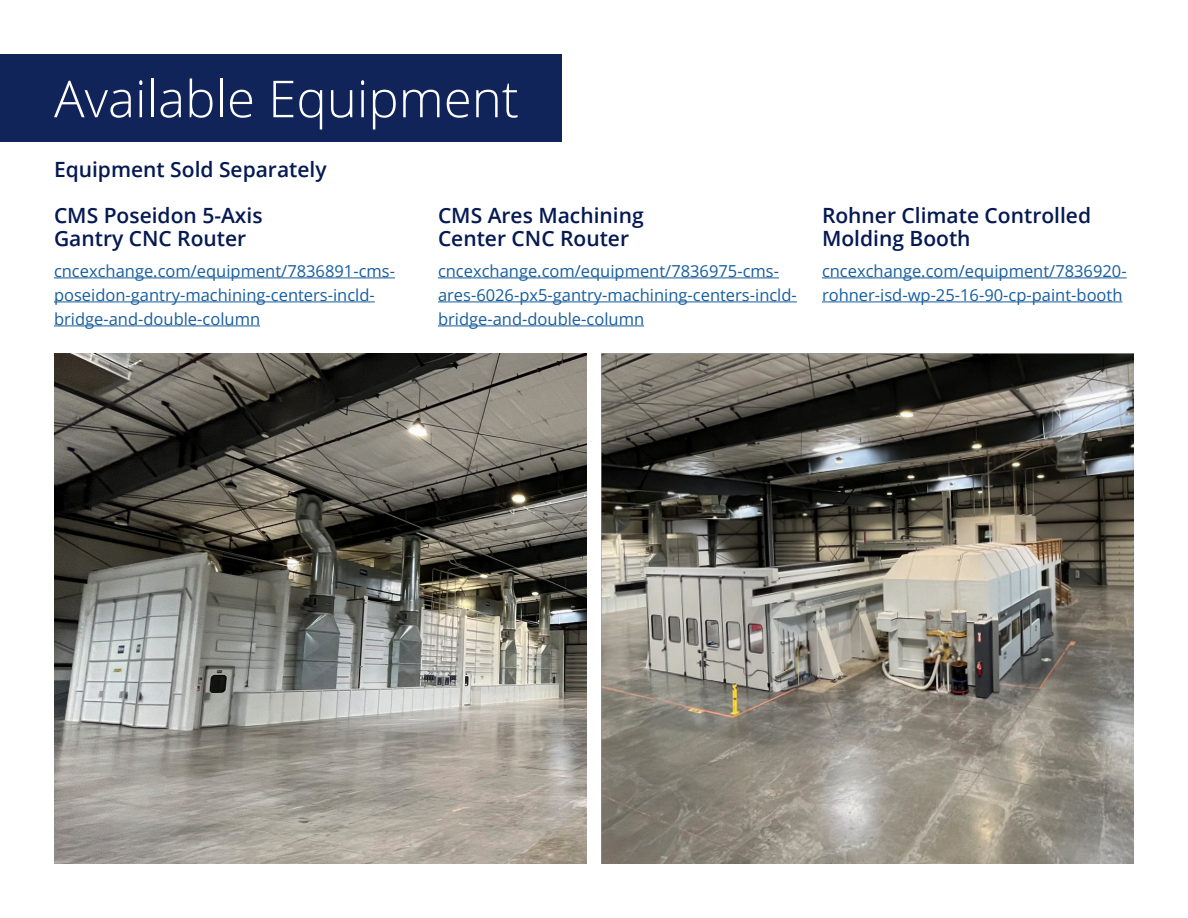
<style>
.page{position:relative;width:1188px;height:918px;background:#fff}
.page>*{position:absolute;margin:0;border:0;box-sizing:border-box;transform-origin:0 0}
.t1{font:300 51px "Open Sans";color:#fff}
.Body_Subheading_-_Dark_Blue_CMYK{font:600 21px/22.5px "Open Sans";color:#051952}
.t2{font:16.5px/24px "Open Sans";color:#175d9e}
</style>
<div class="page">
<div style="left:0;top:54px;width:562px;height:87px;background:#11245a"></div>
<hr style="left:54px;top:278px;width:341px;height:1px;background:#175d9e">
<hr style="left:54px;top:302px;width:321px;height:1px;background:#175d9e">
<hr style="left:54px;top:326px;width:206px;height:1px;background:#175d9e">
<hr style="left:438px;top:278px;width:341px;height:1px;background:#175d9e">
<hr style="left:438px;top:302px;width:359px;height:1px;background:#175d9e">
<hr style="left:438px;top:326px;width:206px;height:1px;background:#175d9e">
<hr style="left:822px;top:278px;width:305px;height:1px;background:#175d9e">
<hr style="left:822px;top:302px;width:301px;height:1px;background:#175d9e">
<img style="left:54px;top:354px;width:532px;height:510px">
<img style="left:602px;top:354px;width:532px;height:510px">
<p class="t1" style="left:54px;top:64px;width:466px">Available Equipment</p>
<p class="Body_Subheading_-_Dark_Blue_CMYK" style="left:54px;top:158px;width:274px">Equipment Sold Separately</p>
<p class="Body_Subheading_-_Dark_Blue_CMYK" style="left:54px;top:204px;width:210px">CMS Poseidon 5-Axis<br>Gantry CNC Router</p>
<p class="t2" style="left:54px;top:258px;width:343px">cncexchange.com/equipment/7836891-cms&shy;poseidon-gantry-machining-centers-incld&shy;bridge-and-double-column</p>
<p class="Body_Subheading_-_Dark_Blue_CMYK" style="left:438px;top:204px;width:207px">CMS Ares Machining<br>Center CNC Router</p>
<p class="t2" style="left:438px;top:258px;width:360px">cncexchange.com/equipment/7836975-cms&shy;ares-6026-px5-gantry-machining-centers-incld&shy;bridge-and-double-column</p>
<p class="Body_Subheading_-_Dark_Blue_CMYK" style="left:822px;top:204px;width:271px">Rohner Climate Controlled<br>Molding Booth</p>
<p class="t2" style="left:822px;top:258px;width:306px">cncexchange.com/equipment/7836920- rohner-isd-wp-25-16-90-cp-paint-booth</p>
</div>
